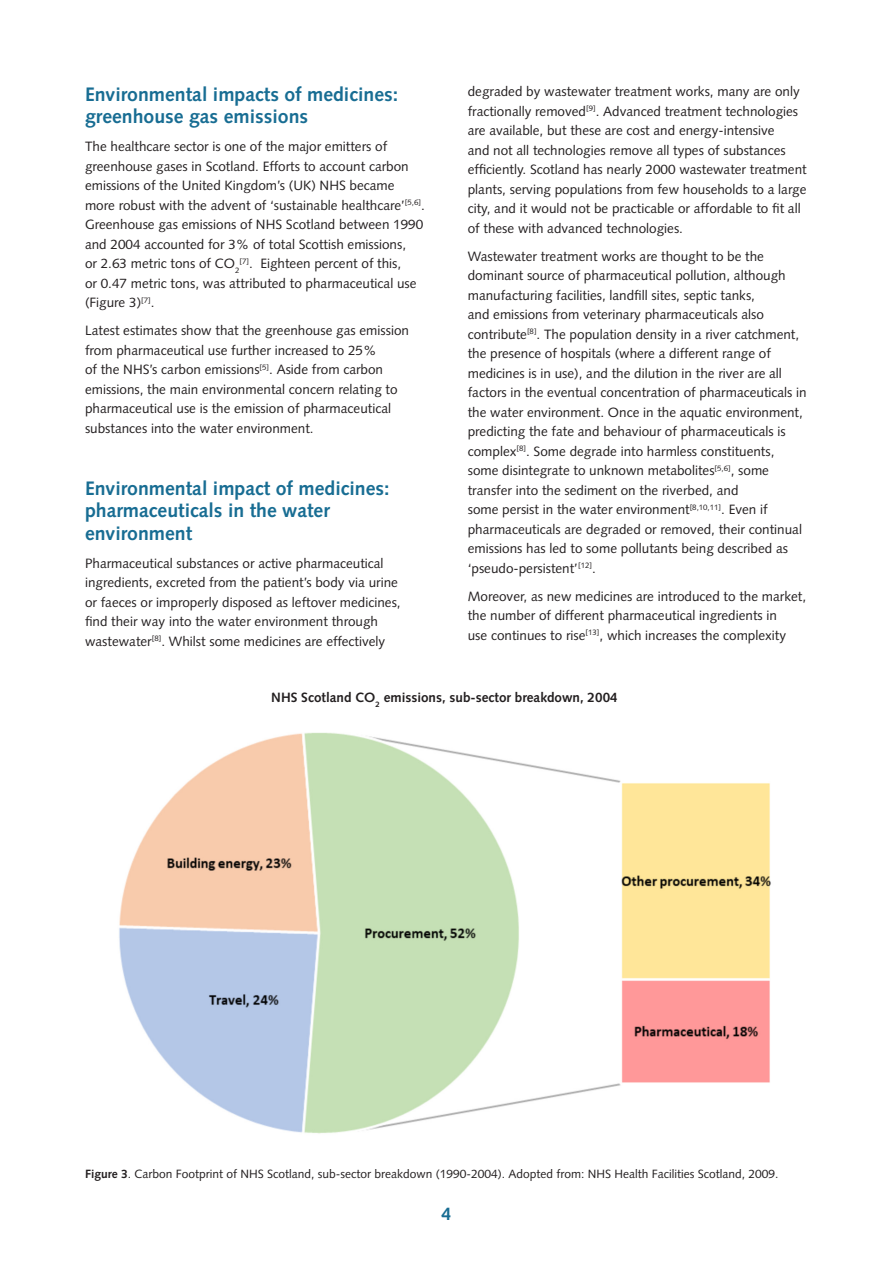
<style>
.page{position:relative;width:893px;height:1263px;background:#fff}
.page>*{position:absolute;margin:0;border:0;box-sizing:border-box;transform-origin:0 0}
.Heading_2{font:700 19.5px/22.5px "Syntax LT Std";color:#186d93}
.t1{font:700 18px "Syntax LT Std";color:#186d93}
.Main_content{font:13.5px/19.5px "Syntax LT Std";color:#231f20}
.Main_content-2{font:700 13.5px "Syntax LT Std";color:#231f20}
.Footnote{font:12px "Syntax LT Std";color:#231f20}
.s1{font-weight:700}
</style>
<div class="page">
<img style="left:119px;top:732px;width:652px;height:402px">
<h3 class="Heading_2" style="left:85px;top:83px;width:315px">Environmental impacts of medicines: greenhouse gas emissions</h3>
<p class="Main_content" style="left:85px;top:137px;width:341px">The healthcare sector is one of the major emitters of greenhouse gases in Scotland. Efforts to account carbon emissions of the United Kingdom’s (UK) NHS became more robust with the advent of ‘sustainable healthcare’<sup>[5,6]</sup>.<br>Greenhouse gas emissions of NHS Scotland between 1990 and 2004 accounted for 3% of total Scottish emissions,<br>or 2.63 metric tons of CO<sub>2</sub><sup>[7]</sup>. Eighteen percent of this,<br>or 0.47 metric tons, was attributed to pharmaceutical use (Figure 3)<sup>[7]</sup>.</p>
<p class="Main_content" style="left:85px;top:321px;width:325px">Latest estimates show that the greenhouse gas emission from pharmaceutical use further increased to 25%<br>of the NHS’s carbon emissions<sup>[5]</sup>. Aside from carbon emissions, the main environmental concern relating to pharmaceutical use is the emission of pharmaceutical substances into the water environment.</p>
<h3 class="Heading_2" style="left:85px;top:477px;width:306px">Environmental impact of medicines: pharmaceuticals in the water environment</h3>
<p class="Main_content" style="left:85px;top:553px;width:317px">Pharmaceutical substances or active pharmaceutical ingredients, excreted from the patient’s body via urine or faeces or improperly disposed as leftover medicines, find their way into the water environment through wastewater<sup>[8]</sup>. Whilst some medicines are effectively</p>
<p class="Main_content" style="left:468px;top:82px;width:340px">degraded by wastewater treatment works, many are only fractionally removed<sup>[9]</sup>. Advanced treatment technologies are available, but these are cost and energy-intensive<br>and not all technologies remove all types of substances efficiently. Scotland has nearly 2000 wastewater treatment plants, serving populations from few households to a large city, and it would not be practicable or affordable to fit all of these with advanced technologies.</p>
<p class="Main_content" style="left:468px;top:246px;width:341px">Wastewater treatment works are thought to be the dominant source of pharmaceutical pollution, although manufacturing facilities, landfill sites, septic tanks,<br>and emissions from veterinary pharmaceuticals also contribute<sup>[8]</sup>. The population density in a river catchment, the presence of hospitals (where a different range of medicines is in use), and the dilution in the river are all factors in the eventual concentration of pharmaceuticals in the water environment. Once in the aquatic environment, predicting the fate and behaviour of pharmaceuticals is complex<sup>[8]</sup>. Some degrade into harmless constituents, some disintegrate to unknown metabolites<sup>[5,6]</sup>, some transfer into the sediment on the riverbed, and<br>some persist in the water environment<sup>[8,10,11]</sup>. Even if pharmaceuticals are degraded or removed, their continual emissions has led to some pollutants being described as ‘pseudo-persistent’<sup>[12]</sup>.</p>
<p class="Main_content" style="left:468px;top:586px;width:340px">Moreover, as new medicines are introduced to the market, the number of different pharmaceutical ingredients in<br>use continues to rise<sup>[13]</sup>, which increases the complexity</p>
<p class="Main_content-2" style="left:271px;top:690px;width:348px">NHS Scotland CO<sub>2</sub> emissions, sub-sector breakdown, 2004</p>
<p class="Footnote" style="left:85px;top:1166px;width:695px"><span class="s1">Figure 3</span>. Carbon Footprint of NHS Scotland, sub-sector breakdown (1990-2004). Adopted from: NHS Health Facilities Scotland, 2009.</p>
<h2 class="t1" style="left:441px;top:1203px;width:12px">4</h2>
</div>
